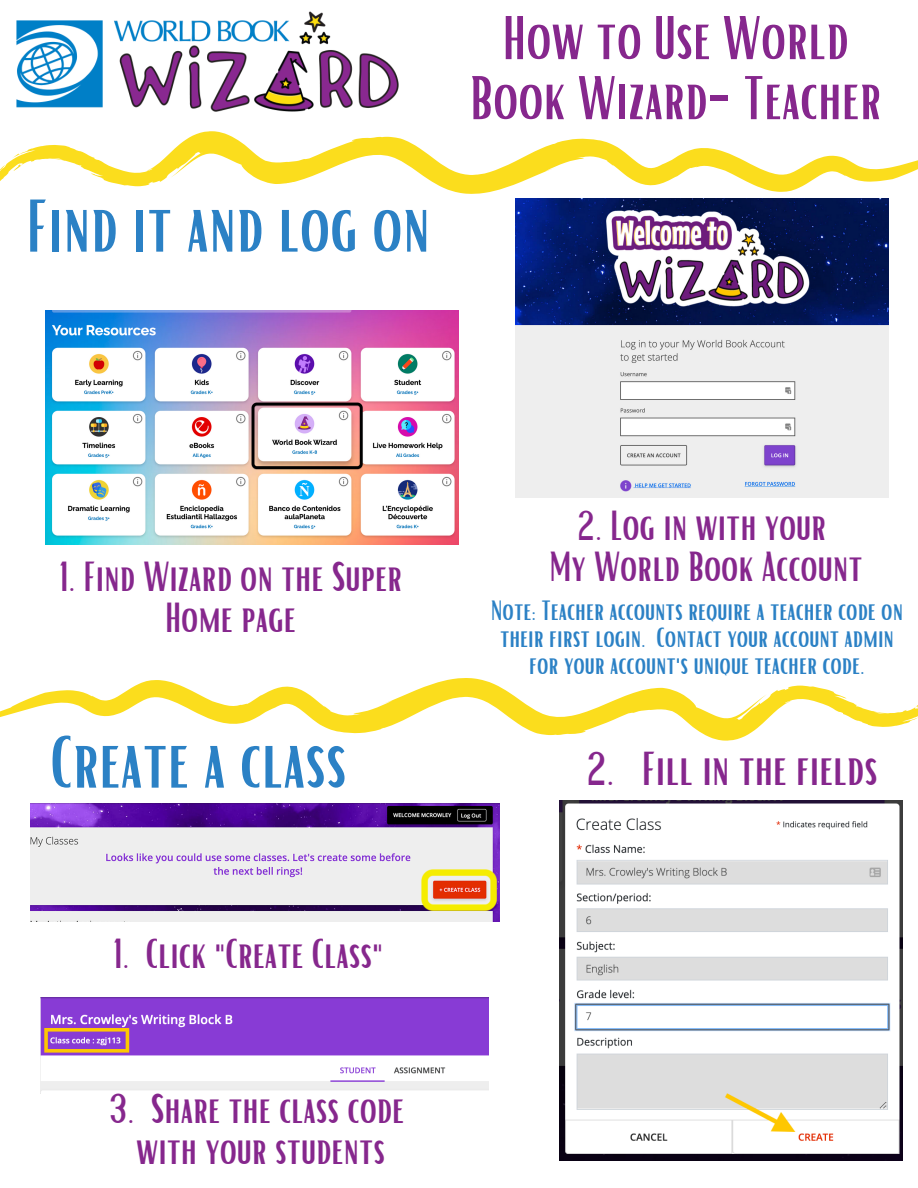
<style>
.page{position:relative;width:918px;height:1188px;background:#fff}
.page>*{position:absolute;margin:0;border:0;box-sizing:border-box;transform-origin:0 0}
.t1{font:72px "Bright";color:#2b81c5}
.t2{font:59.55px/60px "Bright";color:#86278d;text-align:center}
.t3{font:46.05px "Bright";color:#86278d}
.t4{font:40.65px/40.5px "Bright";color:#86278d;text-align:center}
.t5{font:27px/27px "Bright";color:#2b81c5;text-align:center}
</style>
<div class="page">
<img style="left:16px;top:11px;width:383px;height:101px">
<svg style="left:0;top:131px;width:918px;height:68px"></svg>
<svg style="left:0;top:678px;width:918px;height:63px"></svg>
<img style="left:41px;top:997px;width:448px;height:94px">
<img style="left:559px;top:800px;width:343px;height:360px">
<img style="left:30px;top:804px;width:469px;height:118px">
<img style="left:515px;top:199px;width:374px;height:298px">
<img style="left:46px;top:311px;width:413px;height:234px">
<p class="t1" style="left:26px;top:180px;width:405px">Find it and log on</p>
<p class="t2" style="left:470px;top:5px;width:413px">How to Use World<br>Book Wizard-Teacher</p>
<p class="t4" style="left:59px;top:555px;width:345px">1. Find Wizard on the Super<br>Home page</p>
<p class="t1" style="left:50px;top:716px;width:298px">Create a class</p>
<p class="t4" style="left:113px;top:931px;width:272px">1. Click "Create Class"</p>
<p class="t4" style="left:109px;top:1086px;width:297px">3. Share the class code</p>
<p class="t4" style="left:136px;top:1127px;width:250px">with your students</p>
<p class="t4" style="left:577px;top:504px;width:251px">2. Log in with your</p>
<p class="t4" style="left:549px;top:545px;width:315px">My World Book Account</p>
<p class="t5" style="left:491px;top:596px;width:414px">Note: Teacher accounts require a teacher code on their first login. Contact your account admin for your account's unique teacher code.</p>
<p class="t3" style="left:586px;top:739px;width:293px">2. Fill in the fields</p>
</div>
